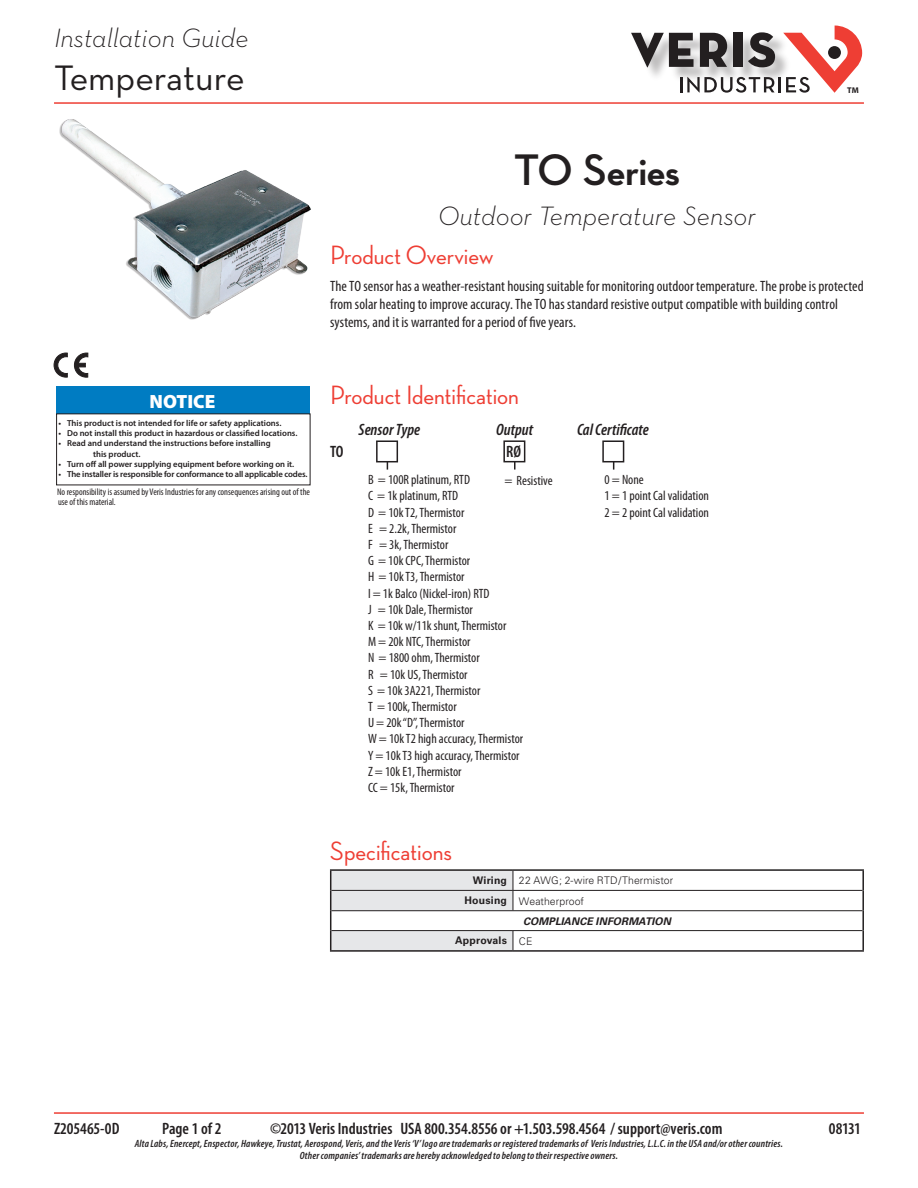
<style>
.page{position:relative;width:918px;height:1188px;background:#fff}
.page>*{position:absolute;margin:0;border:0;box-sizing:border-box;transform-origin:0 0}
.Product_Model{font:700 45px "Neutraface Display";letter-spacing:-.005em;color:#231f20}
.First_Page_Header_Pr{font:36px "Neutraface Text";color:#231f20}
.Section_Heading{font:500 27px "Neutraface Display";color:#ee3e34}
.Product_Description{font:italic 300 27px "Neutraface Text";color:#231f20}
.First_Page_Header_In{font:italic 300 27px "Neutraface Text";color:#231f20}
.t1{font:900 19.2px "Myriad Pro";color:#fff}
.Ordering_Matrix_Prod{font:600 condensed 16.5px "Myriad Pro";color:#231f20}
.Ordering_Matrix_Head{font:italic 600 condensed 16.5px "Myriad Pro";color:#231f20}
.Body_Text{font:condensed 15px/18px "Myriad Pro";letter-spacing:.005em;color:#231f20}
.Ordering_Matrix_List{font:condensed 13.5px "Myriad Pro";color:#231f20}
.Footer_TM_info{font:italic 600 condensed 10.5px "Myriad Pro";letter-spacing:.015em;color:#231f20}
.Table_Specs_Right{font:300 10.5px "Univers";letter-spacing:.005em;color:#231f20}
.Table_spec_Left{font:700 10.5px "Univers";letter-spacing:.015em;color:#231f20}
.Table_Specs_Centered{font:italic 700 10.5px "Univers";letter-spacing:.01em;color:#231f20}
.t2{font:condensed 9.6px/9.6px "Myriad Pro";color:#231f20}
.t3{font:600 8.7px/10.4px "Myriad Pro";color:#231f20}
.t4{font:700 8.4px "Myriad Pro";color:#231f20}
</style>
<div class="page">
<hr style="left:54px;top:1112px;width:810px;height:2px;background:#ee3e34">
<svg style="left:631px;top:26px;width:231px;height:67px"></svg>
<div style="left:828px;top:46px;width:13px;height:13px;background:#231f20;border-radius:50%"></div>
<hr style="left:54px;top:102px;width:810px;height:2px;background:#ee3e34">
<div style="left:56px;top:386px;width:254px;height:28px;background:#007cc2"></div>
<svg style="left:74px;top:353px;width:14px;height:24px"></svg>
<svg style="left:54px;top:353px;width:13px;height:24px"></svg>
<img style="left:59px;top:119px;width:252px;height:201px">
<div style="left:376px;top:440px;width:22px;height:22px;border:2px solid #231f20"></div>
<div style="left:602px;top:440px;width:22px;height:22px;border:2px solid #231f20"></div>
<div style="left:503px;top:440px;width:22px;height:22px;border:2px solid #231f20"></div>
<svg style="left:514px;top:462px;width:2px;height:8px"></svg>
<hr style="left:513px;top:910px;width:349px;height:1px;background:#231f20">
<hr style="left:513px;top:930px;width:349px;height:1px;background:#231f20">
<hr style="left:862px;top:911px;width:2px;height:20px;background:#231f20">
<svg style="left:862px;top:931px;width:2px;height:19px"></svg>
<hr style="left:330px;top:950px;width:183px;height:2px;background:#231f20">
<hr style="left:513px;top:950px;width:351px;height:2px;background:#231f20">
<hr style="left:330px;top:869px;width:183px;height:2px;background:#231f20">
<hr style="left:513px;top:869px;width:351px;height:2px;background:#231f20">
<svg style="left:862px;top:871px;width:2px;height:19px"></svg>
<hr style="left:862px;top:890px;width:2px;height:21px;background:#231f20">
<hr style="left:513px;top:890px;width:349px;height:1px;background:#231f20">
<svg style="left:330px;top:870px;width:184px;height:80px"></svg>
<p class="First_Page_Header_In" style="left:54px;top:20px;width:196px">Installation Guide</p>
<p class="First_Page_Header_Pr" style="left:54px;top:55px;width:192px">Temperature</p>
<p class="t4" style="left:847px;top:84px;width:13px">TM</p>
<p class="Product_Model" style="left:514px;top:145px;width:167px">TO Series</p>
<p class="Product_Description" style="left:438px;top:198px;width:319px">Outdoor Temperature Sensor</p>
<p class="Section_Heading" style="left:330px;top:240px;width:165px">Product Overview</p>
<p class="Body_Text" style="left:330px;top:277px;width:535px">The TO sensor has a weather-resistant housing suitable for monitoring outdoor temperature. The probe is protected from solar heating to improve accuracy. The TO has standard resistive output compatible with building control systems, and it is warranted for a period of five years.</p>
<h3 class="t1" style="left:149px;top:390px;width:67px">NOTICE</h3>
<p class="t3" style="left:59px;top:418px;width:224px">• This product is not intended for life or safety applications.</p>
<p class="t3" style="left:59px;top:428px;width:241px">• Do not install this product in hazardous or classified locations.</p>
<p class="t3" style="left:93px;top:438px;width:179px;text-indent:-35px">• Read and understand the instructions before installing this product.</p>
<p class="t3" style="left:59px;top:459px;width:237px">• Turn off all power supplying equipment before working on it.</p>
<p class="t3" style="left:59px;top:468px;width:250px">• The installer is responsible for conformance to all applicable codes.</p>
<p class="t2" style="left:57px;top:487px;width:255px">No responsibility is assumed by Veris Industries for any consequences arising out of the use of this material.</p>
<p class="Section_Heading" style="left:330px;top:380px;width:190px">Product Identification</p>
<p class="Ordering_Matrix_Prod" style="left:330px;top:442px;width:15px">TO</p>
<p class="Ordering_Matrix_Head" style="left:496px;top:421px;width:39px">Output</p>
<p class="Ordering_Matrix_List" style="left:504px;top:472px;width:50px">= Resistive</p>
<p class="Ordering_Matrix_Head" style="left:359px;top:421px;width:63px">Sensor Type</p>
<p class="Ordering_Matrix_Prod" style="left:506px;top:442px;width:16px">RØ</p>
<p class="Ordering_Matrix_List" style="left:368px;top:472px;width:104px">B = 100R platinum, RTD</p>
<p class="Ordering_Matrix_List" style="left:368px;top:488px;width:92px">C = 1k platinum, RTD</p>
<p class="Ordering_Matrix_List" style="left:368px;top:504px;width:98px">D = 10k T2, Thermistor</p>
<p class="Ordering_Matrix_List" style="left:368px;top:520px;width:90px">E = 2.2k, Thermistor</p>
<p class="Ordering_Matrix_List" style="left:368px;top:536px;width:82px">F = 3k, Thermistor</p>
<p class="Ordering_Matrix_List" style="left:368px;top:553px;width:104px">G = 10k CPC, Thermistor</p>
<p class="Ordering_Matrix_List" style="left:368px;top:569px;width:98px">H = 10k T3, Thermistor</p>
<p class="Ordering_Matrix_List" style="left:368px;top:585px;width:123px">I = 1k Balco (Nickel-iron) RTD</p>
<p class="Ordering_Matrix_List" style="left:368px;top:601px;width:106px">J = 10k Dale, Thermistor</p>
<p class="Ordering_Matrix_List" style="left:368px;top:617px;width:140px">K = 10k w/11k shunt, Thermistor</p>
<p class="Ordering_Matrix_List" style="left:368px;top:634px;width:104px">M = 20k NTC, Thermistor</p>
<p class="Ordering_Matrix_List" style="left:368px;top:650px;width:113px">N = 1800 ohm, Thermistor</p>
<p class="Ordering_Matrix_List" style="left:368px;top:666px;width:101px">R = 10k US, Thermistor</p>
<p class="Ordering_Matrix_List" style="left:368px;top:682px;width:114px">S = 10k 3A221, Thermistor</p>
<p class="Ordering_Matrix_List" style="left:368px;top:698px;width:90px">T = 100k, Thermistor</p>
<p class="Ordering_Matrix_List" style="left:368px;top:715px;width:98px">U = 20k “D”, Thermistor</p>
<p class="Ordering_Matrix_List" style="left:368px;top:731px;width:157px">W = 10k T2 high accuracy, Thermistor</p>
<p class="Ordering_Matrix_List" style="left:368px;top:747px;width:153px">Y = 10k T3 high accuracy, Thermistor</p>
<p class="Ordering_Matrix_List" style="left:368px;top:763px;width:95px">Z = 10k E1, Thermistor</p>
<p class="Ordering_Matrix_List" style="left:368px;top:779px;width:88px">CC = 15k, Thermistor</p>
<p class="Section_Heading" style="left:330px;top:836px;width:124px">Specifications</p>
<p class="Ordering_Matrix_Head" style="left:577px;top:421px;width:73px">Cal Certificate</p>
<p class="Ordering_Matrix_List" style="left:605px;top:472px;width:41px">0 = None</p>
<p class="Ordering_Matrix_List" style="left:605px;top:488px;width:106px">1 = 1 point Cal validation</p>
<p class="Ordering_Matrix_List" style="left:605px;top:504px;width:106px">2 = 2 point Cal validation</p>
<p class="Table_spec_Left" style="left:473px;top:874px;width:36px">Wiring</p>
<p class="Table_Specs_Right" style="left:519px;top:874px;width:156px">22 AWG; 2-wire RTD/Thermistor</p>
<p class="Table_spec_Left" style="left:465px;top:894px;width:44px">Housing</p>
<p class="Table_Specs_Right" style="left:519px;top:895px;width:67px">Weatherproof</p>
<p class="Table_Specs_Centered" style="left:523px;top:915px;width:149px">COMPLIANCE INFORMATION</p>
<p class="Table_spec_Left" style="left:455px;top:935px;width:53px">Approvals</p>
<p class="Table_Specs_Right" style="left:519px;top:935px;width:15px">CE</p>
<p class="Ordering_Matrix_Prod" style="left:54px;top:1119px;width:67px">Z205465-0D</p>
<p class="Ordering_Matrix_Prod" style="left:162px;top:1119px;width:61px">Page 1 of 2</p>
<p class="Ordering_Matrix_Prod" style="left:270px;top:1119px;width:454px">©2013 Veris Industries USA 800.354.8556 or +1.503.598.4564 / support@veris.com</p>
<p class="Ordering_Matrix_Prod" style="left:829px;top:1119px;width:34px">08131</p>
<p class="Footer_TM_info" style="left:135px;top:1137px;width:650px">Alta Labs, Enercept, Enspector, Hawkeye, Trustat, Aerospond, Veris, and the Veris ‘V’ logo are trademarks or registered trademarks of Veris Industries, L.L.C. in the USA and/or other countries.</p>
<p class="Footer_TM_info" style="left:300px;top:1150px;width:320px">Other companies’ trademarks are hereby acknowledged to belong to their respective owners.</p>
</div>
